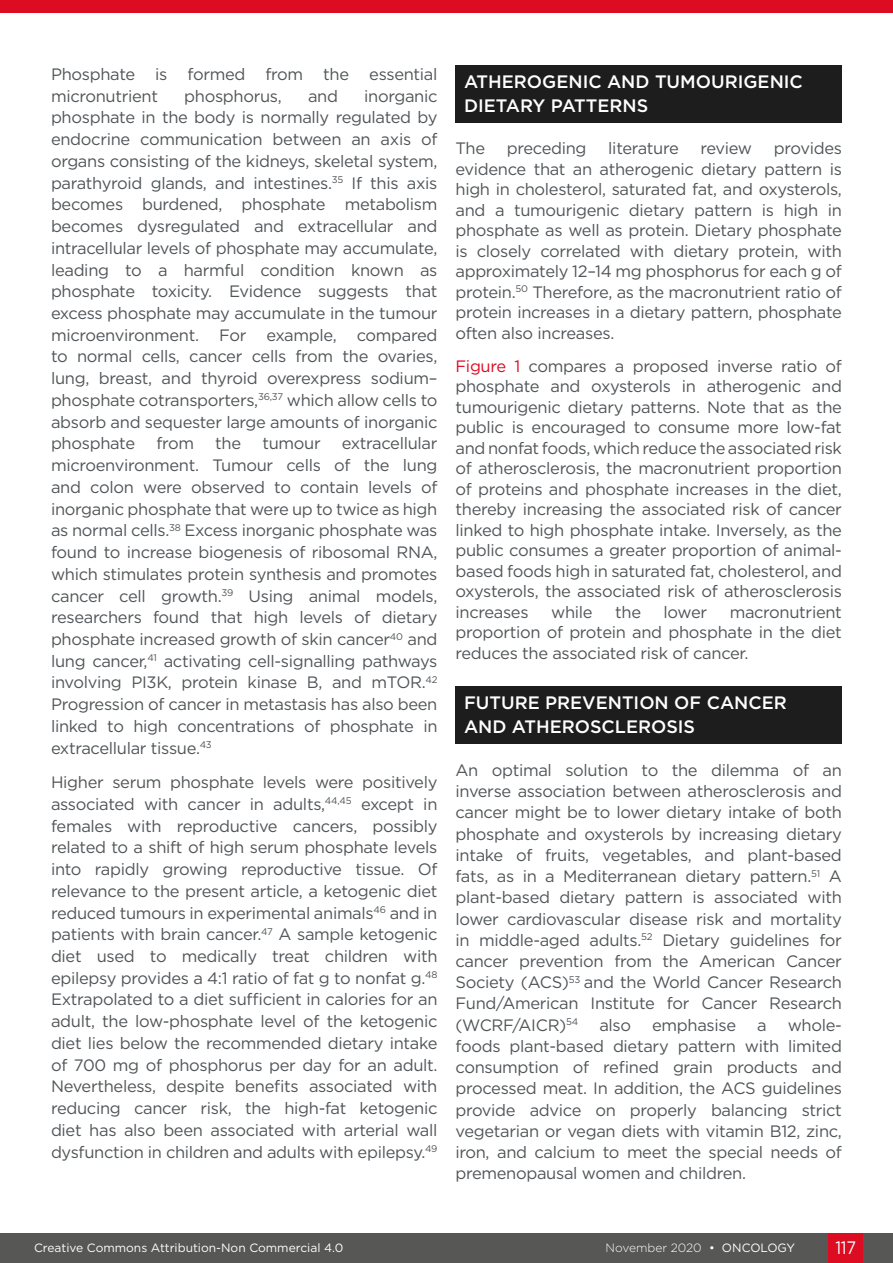
<style>
.page{position:relative;width:893px;height:1263px;background:#fff}
.page>*{position:absolute;margin:0;border:0;box-sizing:border-box;transform-origin:0 0}
.H1__Heading_1{font:500 18px/24.3px "Gotham";color:#fff}
.t1{font:18px "Gotham";color:#fff;scale:.9 1}
.Body_Text{font:16.5px/21.8px "Gotham";letter-spacing:-.02em;color:#515558;text-align:justify}
.t2{font:12px "Gotham";color:#fff}
.t3{font:300 12px "Gotham";color:#fff}
.s1{color:#dc0c23}
.s2{font-weight:400}
</style>
<div class="page">
<div style="left:0;top:1233px;width:893px;height:30px;background:#575756"></div>
<div style="left:829px;top:1233px;width:34px;height:30px;background:#dc0c23"></div>
<div style="left:0;top:0;width:893px;height:13px;background:#dc0c23"></div>
<div style="left:455px;top:65px;width:387px;height:57px;background:#1d1d1d"></div>
<div style="left:455px;top:686px;width:387px;height:57px;background:#1d1d1d"></div>
<p class="Body_Text" style="left:51px;top:63px;width:388px">Phosphate is formed from the essential micronutrient</p>
<p class="Body_Text" style="left:184px;top:85px;width:99px">phosphorus,</p>
<p class="Body_Text" style="left:308px;top:85px;width:32px">and</p>
<p class="Body_Text" style="left:51px;top:85px;width:388px;text-indent:313px">inorganic phosphate in the body is normally regulated by endocrine communication between an axis of organs consisting of the kidneys, skeletal system, parathyroid glands, and intestines.<sup>35</sup> If this axis becomes burdened, phosphate metabolism becomes dysregulated and extracellular and intracellular levels of phosphate may accumulate, leading to a harmful condition known as phosphate toxicity. Evidence suggests that excess phosphate may accumulate in the tumour microenvironment. For example, compared to normal cells, cancer cells from the ovaries, lung, breast, and thyroid overexpress sodium– phosphate cotransporters,<sup>36,37</sup> which allow cells to absorb and sequester large amounts of inorganic phosphate</p>
<p class="Body_Text" style="left:156px;top:432px;width:39px">from</p>
<p class="Body_Text" style="left:215px;top:432px;width:27px">the</p>
<p class="Body_Text" style="left:262px;top:432px;width:60px">tumour</p>
<p class="Body_Text" style="left:51px;top:432px;width:388px;text-indent:291px">extracellular microenvironment. Tumour cells of the lung and colon were observed to contain levels of inorganic phosphate that were up to twice as high as normal cells.<sup>38</sup> Excess inorganic phosphate was found to increase biogenesis of ribosomal RNA, which stimulates protein synthesis and promotes cancer cell growth.<sup>39</sup> Using animal models, researchers found that high levels of dietary phosphate increased growth of skin cancer<sup>40</sup> and lung cancer,<sup>41</sup> activating cell-signalling pathways involving PI3K, protein kinase B, and mTOR.<sup>42<br></sup>Progression of cancer in metastasis has also been linked to high concentrations of phosphate in extracellular tissue.<sup>43</sup></p>
<p class="Body_Text" style="left:51px;top:771px;width:388px">Higher serum phosphate levels were positively associated with cancer in adults,<sup>44,45</sup> except in females with reproductive cancers, possibly related to a shift of high serum phosphate levels into rapidly growing reproductive tissue. Of relevance to the present article, a ketogenic diet reduced tumours in experimental animals<sup>46</sup> and in patients with brain cancer.<sup>47</sup> A sample ketogenic diet used to medically treat children with epilepsy provides a 4:1 ratio of fat g to nonfat g.<sup>48<br></sup>Extrapolated to a diet sufficient in calories for an adult, the low-phosphate level of the ketogenic diet lies below the recommended dietary intake of 700 mg of phosphorus per day for an adult.<br>Nevertheless, despite benefits associated with reducing cancer risk, the high-fat ketogenic diet has also been associated with arterial wall dysfunction in children and adults with epilepsy.<sup>49</sup></p>
<p class="H1__Heading_1" style="left:464px;top:69px;width:340px">ATHEROGENIC AND TUMOURIGENIC<br>DIETARY PATTERNS</p>
<p class="Body_Text" style="left:455px;top:137px;width:31px">The</p>
<p class="Body_Text" style="left:507px;top:137px;width:81px">preceding</p>
<p class="Body_Text" style="left:608px;top:137px;width:72px">literature</p>
<p class="Body_Text" style="left:701px;top:137px;width:53px">review</p>
<p class="Body_Text" style="left:455px;top:138px;width:388px;line-height:20.5px;text-indent:318px">provides evidence that an atherogenic dietary pattern is high in cholesterol, saturated fat, and oxysterols, and a tumourigenic dietary pattern is high in phosphate as well as protein. Dietary phosphate is closely correlated with dietary protein, with approximately 12–14 mg phosphorus for each g of protein.<sup>50</sup> Therefore, as the macronutrient ratio of protein increases in a dietary pattern, phosphate often also increases.</p>
<p class="Body_Text" style="left:455px;top:355px;width:388px;line-height:20.5px"><span class="s1">Figure 1</span> compares a proposed inverse ratio of phosphate and oxysterols in atherogenic and tumourigenic dietary patterns. Note that as the public is encouraged to consume more low-fat and nonfat foods, which reduce the associated risk of atherosclerosis, the macronutrient proportion of proteins and phosphate increases in the diet, thereby increasing the associated risk of cancer linked to high phosphate intake. Inversely, as the public consumes a greater proportion of animal&shy;based foods high in saturated fat, cholesterol, and oxysterols, the associated risk of atherosclerosis increases</p>
<p class="Body_Text" style="left:551px;top:601px;width:43px">while</p>
<p class="Body_Text" style="left:615px;top:601px;width:27px">the</p>
<p class="Body_Text" style="left:664px;top:601px;width:45px">lower</p>
<p class="Body_Text" style="left:455px;top:601px;width:388px;line-height:20.9px;text-indent:274px">macronutrient proportion of protein and phosphate in the diet reduces the associated risk of cancer.</p>
<p class="H1__Heading_1" style="left:464px;top:690px;width:324px">FUTURE PREVENTION OF CANCER<br>AND ATHEROSCLEROSIS</p>
<p class="Body_Text" style="left:455px;top:759px;width:388px;line-height:21.3px">An optimal solution to the dilemma of an inverse association between atherosclerosis and cancer might be to lower dietary intake of both phosphate and oxysterols by increasing dietary intake of fruits, vegetables, and plant-based fats, as in a Mediterranean dietary pattern.<sup>51</sup> A plant-based dietary pattern is associated with lower cardiovascular disease risk and mortality in middle-aged adults.<sup>52</sup> Dietary guidelines for cancer prevention from the American Cancer Society (ACS)<sup>53</sup> and the World Cancer Research Fund/American Institute for Cancer Research (WCRF/AICR)<sup>54</sup></p>
<p class="Body_Text" style="left:455px;top:1014px;width:388px;line-height:21.3px;text-indent:332px">whole&shy;foods plant-based dietary pattern with limited consumption of refined grain products and processed meat. In addition, the ACS guidelines provide advice on properly balancing strict vegetarian or vegan diets with vitamin B12, zinc, iron, and calcium to meet the special needs of premenopausal women and children.</p>
<p class="Body_Text" style="left:599px;top:1013px;width:33px">also</p>
<p class="Body_Text" style="left:652px;top:1013px;width:85px">emphasise</p>
<p class="Body_Text" style="left:757px;top:1013px;width:11px">a</p>
<p class="t2" style="left:34px;top:1240px;width:311px">Creative Commons Attribution-Non Commercial 4.0</p>
<p class="t3" style="left:606px;top:1240px;width:191px">November 2020 <span class="s2">• ONCOLOGY</span></p>
<p class="t1" style="left:835px;top:1236px;width:24px">117</p>
</div>
